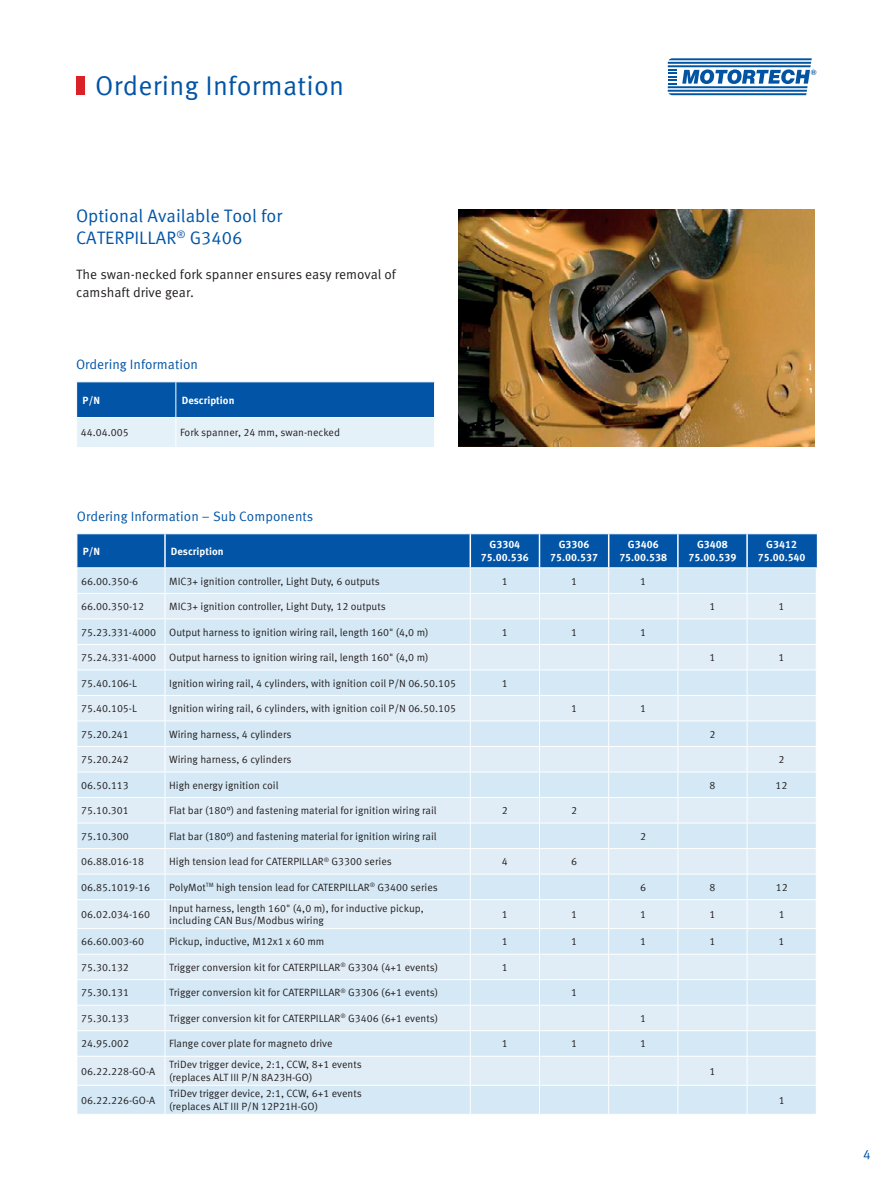
<style>
.page{position:relative;width:893px;height:1191px;background:#fff}
.page>*{position:absolute;margin:0;border:0;box-sizing:border-box;transform-origin:0 0}
.t1{font:27px "Meta Pro Norm";letter-spacing:.01em;color:#0154a6}
.t2{font:18px/21.6px "Meta Pro Norm";color:#0154a6}
.t3{font:13.5px/17.2px "Meta Pro Norm";color:#231f20}
.t4{font:13.5px "Meta Pro Norm";color:#0154a6}
.t5{font:10.5px/12.6px "Meta Pro Norm";color:#231f20}
.t6{font:700 10.5px/12.6px "Meta Pro";color:#fff;text-align:center}
.t7{font:700 7.95px "Eurostile";color:#0154a2}
</style>
<div class="page">
<hr style="left:668px;top:62px;width:143px;height:2px;background:#0154a2">
<hr style="left:668px;top:65px;width:143px;height:2px;background:#0154a2">
<hr style="left:668px;top:86px;width:139px;height:2px;background:#0154a2">
<hr style="left:668px;top:90px;width:139px;height:2px;background:#0154a2">
<svg style="left:669px;top:58px;width:143px;height:2px"></svg>
<svg style="left:669px;top:93px;width:137px;height:2px"></svg>
<svg style="left:668px;top:69px;width:142px;height:16px"></svg>
<svg style="left:77px;top:382px;width:358px;height:65px;background:#6a9ccb"></svg>
<hr style="left:76px;top:417px;width:100px;height:1px;background:#fff">
<hr style="left:176px;top:417px;width:259px;height:1px;background:#fff">
<img style="left:458px;top:209px;width:357px;height:237px">
<div style="left:77px;top:77px;width:8px;height:18px;background:#da2128"></div>
<svg style="left:77px;top:534px;width:740px;height:580px;background:#cfe2f1"></svg>
<hr style="left:77px;top:534px;width:1px;height:33px;background:#fff">
<h1 class="t1" style="left:95px;top:65px;width:250px">Ordering Information</h1>
<h2 class="t2" style="left:76px;top:204px;width:208px">Optional Available Tool for<br>CATERPILLAR<sup>®</sup> G3406</h2>
<p class="t3" style="left:76px;top:265px;width:321px">The swan-necked fork spanner ensures easy removal of camshaft drive gear.</p>
<p class="t4" style="left:76px;top:354px;width:123px">Ordering Information</p>
<p class="t6" style="left:83px;top:393px;width:19px">P/N</p>
<p class="t6" style="left:182px;top:393px;width:54px">Description</p>
<p class="t5" style="left:81px;top:426px;width:49px">44.04.005</p>
<p class="t5" style="left:180px;top:426px;width:161px">Fork spanner, 24 mm, swan-necked</p>
<p class="t7" style="left:811px;top:68px;width:7px">®</p>
<p class="t4" style="left:77px;top:506px;width:238px">Ordering Information – Sub Components</p>
<p class="t6" style="left:83px;top:544px;width:19px">P/N</p>
<p class="t6" style="left:171px;top:544px;width:54px">Description</p>
<p class="t6" style="left:481px;top:538px;width:49px">G3304<br>75.00.536</p>
<p class="t6" style="left:550px;top:538px;width:49px">G3306<br>75.00.537</p>
<p class="t6" style="left:619px;top:538px;width:49px">G3406<br>75.00.538</p>
<p class="t6" style="left:688px;top:538px;width:49px">G3408<br>75.00.539</p>
<p class="t6" style="left:758px;top:538px;width:49px">G3412<br>75.00.540</p>
<p class="t5" style="left:81px;top:574px;width:59px">66.00.350-6</p>
<p class="t5" style="left:169px;top:574px;width:212px">MIC3+ ignition controller, Light Duty, 6 outputs</p>
<p class="t5" style="left:502px;top:574px;width:7px">1</p>
<p class="t5" style="left:571px;top:574px;width:7px">1</p>
<p class="t5" style="left:640px;top:574px;width:7px">1</p>
<p class="t5" style="left:81px;top:599px;width:64px">66.00.350-12</p>
<p class="t5" style="left:169px;top:599px;width:218px">MIC3+ ignition controller, Light Duty, 12 outputs</p>
<p class="t5" style="left:709px;top:599px;width:7px">1</p>
<p class="t5" style="left:779px;top:599px;width:7px">1</p>
<p class="t5" style="left:81px;top:625px;width:349px">75.23.331-4000 Output harness to ignition wiring rail, length 160" (4,0 m)</p>
<p class="t5" style="left:502px;top:625px;width:7px">1</p>
<p class="t5" style="left:571px;top:625px;width:7px">1</p>
<p class="t5" style="left:640px;top:625px;width:7px">1</p>
<p class="t5" style="left:81px;top:650px;width:349px">75.24.331-4000 Output harness to ignition wiring rail, length 160" (4,0 m)</p>
<p class="t5" style="left:709px;top:650px;width:7px">1</p>
<p class="t5" style="left:779px;top:650px;width:7px">1</p>
<p class="t5" style="left:81px;top:676px;width:57px">75.40.106-L</p>
<p class="t5" style="left:169px;top:676px;width:288px">Ignition wiring rail, 4 cylinders, with ignition coil P/N 06.50.105</p>
<p class="t5" style="left:502px;top:676px;width:7px">1</p>
<p class="t5" style="left:81px;top:701px;width:57px">75.40.105-L</p>
<p class="t5" style="left:169px;top:701px;width:288px">Ignition wiring rail, 6 cylinders, with ignition coil P/N 06.50.105</p>
<p class="t5" style="left:571px;top:701px;width:7px">1</p>
<p class="t5" style="left:640px;top:701px;width:7px">1</p>
<p class="t5" style="left:81px;top:727px;width:49px">75.20.241</p>
<p class="t5" style="left:169px;top:727px;width:124px">Wiring harness, 4 cylinders</p>
<p class="t5" style="left:709px;top:727px;width:7px">2</p>
<p class="t5" style="left:81px;top:752px;width:49px">75.20.242</p>
<p class="t5" style="left:169px;top:752px;width:124px">Wiring harness, 6 cylinders</p>
<p class="t5" style="left:779px;top:752px;width:7px">2</p>
<p class="t5" style="left:81px;top:778px;width:49px">06.50.113</p>
<p class="t5" style="left:169px;top:778px;width:111px">High energy ignition coil</p>
<p class="t5" style="left:709px;top:778px;width:7px">8</p>
<p class="t5" style="left:776px;top:778px;width:13px">12</p>
<p class="t5" style="left:81px;top:803px;width:49px">75.10.301</p>
<p class="t5" style="left:169px;top:803px;width:269px">Flat bar (180°) and fastening material for ignition wiring rail</p>
<p class="t5" style="left:502px;top:803px;width:7px">2</p>
<p class="t5" style="left:571px;top:803px;width:7px">2</p>
<p class="t5" style="left:81px;top:829px;width:49px">75.10.300</p>
<p class="t5" style="left:169px;top:829px;width:269px">Flat bar (180°) and fastening material for ignition wiring rail</p>
<p class="t5" style="left:640px;top:829px;width:7px">2</p>
<p class="t5" style="left:81px;top:854px;width:64px">06.88.016-18</p>
<p class="t5" style="left:169px;top:854px;width:224px">High tension lead for CATERPILLAR<sup>®</sup> G3300 series</p>
<p class="t5" style="left:502px;top:854px;width:7px">4</p>
<p class="t5" style="left:571px;top:854px;width:7px">6</p>
<p class="t5" style="left:81px;top:880px;width:70px">06.85.1019-16</p>
<p class="t5" style="left:169px;top:880px;width:270px">PolyMot<sup>TM</sup> high tension lead for CATERPILLAR<sup>®</sup> G3400 series</p>
<p class="t5" style="left:640px;top:880px;width:7px">6</p>
<p class="t5" style="left:709px;top:880px;width:7px">8</p>
<p class="t5" style="left:776px;top:880px;width:13px">12</p>
<p class="t5" style="left:81px;top:907px;width:70px">06.02.034-160</p>
<p class="t5" style="left:169px;top:901px;width:256px">Input harness, length 160" (4,0 m), for inductive pickup, including CAN Bus/Modbus wiring</p>
<p class="t5" style="left:502px;top:907px;width:7px">1</p>
<p class="t5" style="left:571px;top:907px;width:7px">1</p>
<p class="t5" style="left:640px;top:907px;width:7px">1</p>
<p class="t5" style="left:709px;top:907px;width:7px">1</p>
<p class="t5" style="left:779px;top:907px;width:7px">1</p>
<p class="t5" style="left:81px;top:934px;width:64px">66.60.003-60</p>
<p class="t5" style="left:169px;top:934px;width:157px">Pickup, inductive, M12x1 x 60 mm</p>
<p class="t5" style="left:502px;top:934px;width:7px">1</p>
<p class="t5" style="left:571px;top:934px;width:7px">1</p>
<p class="t5" style="left:640px;top:934px;width:7px">1</p>
<p class="t5" style="left:709px;top:934px;width:7px">1</p>
<p class="t5" style="left:779px;top:934px;width:7px">1</p>
<p class="t5" style="left:81px;top:960px;width:49px">75.30.132</p>
<p class="t5" style="left:169px;top:960px;width:271px">Trigger conversion kit for CATERPILLAR<sup>®</sup> G3304 (4+1 events)</p>
<p class="t5" style="left:502px;top:960px;width:7px">1</p>
<p class="t5" style="left:81px;top:985px;width:49px">75.30.131</p>
<p class="t5" style="left:169px;top:985px;width:271px">Trigger conversion kit for CATERPILLAR<sup>®</sup> G3306 (6+1 events)</p>
<p class="t5" style="left:571px;top:985px;width:7px">1</p>
<p class="t5" style="left:81px;top:1011px;width:49px">75.30.133</p>
<p class="t5" style="left:169px;top:1011px;width:271px">Trigger conversion kit for CATERPILLAR<sup>®</sup> G3406 (6+1 events)</p>
<p class="t5" style="left:640px;top:1011px;width:7px">1</p>
<p class="t5" style="left:81px;top:1036px;width:49px">24.95.002</p>
<p class="t5" style="left:169px;top:1036px;width:165px">Flange cover plate for magneto drive</p>
<p class="t5" style="left:502px;top:1036px;width:7px">1</p>
<p class="t5" style="left:571px;top:1036px;width:7px">1</p>
<p class="t5" style="left:640px;top:1036px;width:7px">1</p>
<p class="t5" style="left:81px;top:1064px;width:76px">06.22.228-GO-A</p>
<p class="t5" style="left:169px;top:1057px;width:194px">TriDev trigger device, 2:1, CCW, 8+1 events (replaces ALT III P/N 8A23H-GO)</p>
<p class="t5" style="left:709px;top:1064px;width:7px">1</p>
<p class="t5" style="left:81px;top:1093px;width:76px">06.22.226-GO-A</p>
<p class="t5" style="left:169px;top:1086px;width:194px">TriDev trigger device, 2:1, CCW, 6+1 events (replaces ALT III P/N 12P21H-GO)</p>
<p class="t5" style="left:779px;top:1093px;width:7px">1</p>
<p class="t4" style="left:863px;top:1143px;width:9px">4</p>
</div>
